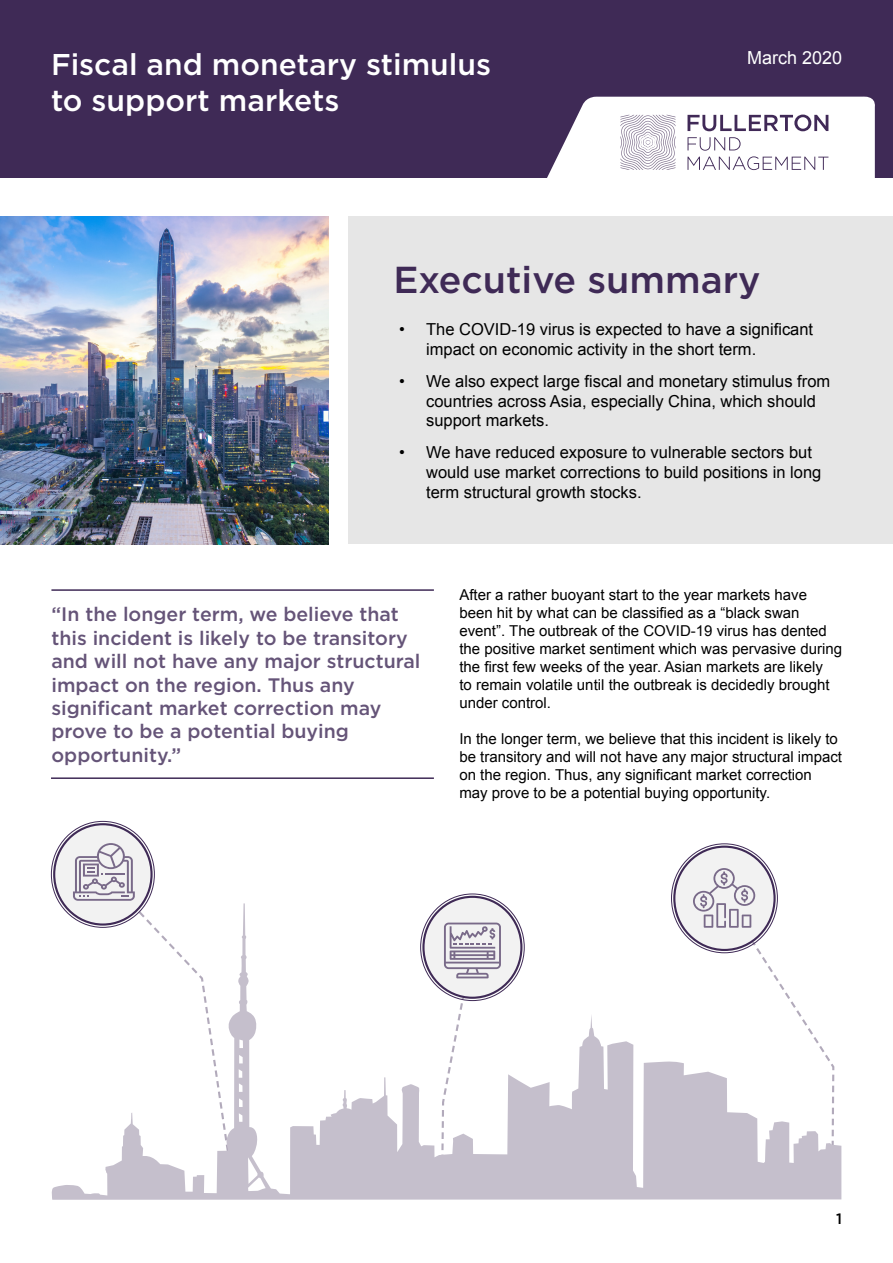
<style>
.page{position:relative;width:893px;height:1263px;background:#fff}
.page>*{position:absolute;margin:0;border:0;box-sizing:border-box;transform-origin:0 0}
.t1{font:500 37.5px "Gotham";color:#3f2a56}
.t2{font:500 30px/36px "Gotham";color:#fff}
.t3{font:500 19.5px/23.4px "Gotham";color:#655478}
.t4{font:18px "Arial";color:#fff}
.t5{font:16.5px/19.8px "Arial";color:#000}
.t6{font:15px/18px "Arial";color:#000}
.t7{font:500 15px "Gotham";color:#000}
</style>
<div class="page">
<div style="left:0;top:0;width:893px;height:177px;background:#3f2a56"></div>
<svg style="left:546px;top:96px;width:330px;height:82px;background:#e2dee5"></svg>
<img style="left:641px;top:134px;width:14px;height:16px">
<hr style="left:51px;top:777px;width:383px;height:2px;background:#3f2a56">
<hr style="left:51px;top:589px;width:383px;height:2px;background:#3f2a56">
<img style="left:0;top:217px;width:329px;height:327px">
<div style="left:349px;top:217px;width:544px;height:327px;background:#e6e6e6"></div>
<svg style="left:51px;top:903px;width:790px;height:297px"></svg>
<svg style="left:53px;top:823px;width:100px;height:102px;fill:#f2f2f2"></svg>
<svg style="left:73px;top:843px;width:160px;height:328px"></svg>
<hr style="left:105px;top:873px;width:20px;height:2px;background:#796a89">
<svg style="left:673px;top:845px;width:103px;height:106px;fill:#f2f2f2"></svg>
<div style="left:422px;top:896px;width:100px;height:103px;background:#f2f2f2;border-radius:50%"></div>
<div style="left:422px;top:896px;width:100px;height:103px;border:2px solid #3f2a56;border-radius:50%"></div>
<svg style="left:440px;top:922px;width:61px;height:249px"></svg>
<svg style="left:693px;top:868px;width:142px;height:300px"></svg>
<p class="t2" style="left:51px;top:46px;width:442px">Fiscal and monetary stimulus to support markets</p>
<p class="t4" style="left:747px;top:46px;width:97px">March 2020</p>
<p class="t1" style="left:393px;top:255px;width:369px">Executive summary</p>
<p class="t5" style="left:426px;top:320px;width:388px;text-indent:-27px">• The COVID-19 virus is expected to have a significant impact on economic activity in the short term.</p>
<p class="t5" style="left:426px;top:371px;width:406px;text-indent:-27px">• We also expect large fiscal and monetary stimulus from countries across Asia, especially China, which should support markets.</p>
<p class="t5" style="left:426px;top:443px;width:397px;text-indent:-27px">• We have reduced exposure to vulnerable sectors but would use market corrections to build positions in long term structural growth stocks.</p>
<p class="t3" style="left:51px;top:603px;width:370px">“In the longer term, we believe that this incident is likely to be transitory and will not have any major structural impact on the region. Thus any significant market correction may prove to be a potential buying opportunity.”</p>
<p class="t6" style="left:459px;top:586px;width:384px">After a rather buoyant start to the year markets have been hit by what can be classified as a “black swan event”. The outbreak of the COVID-19 virus has dented the positive market sentiment which was pervasive during the first few weeks of the year. Asian markets are likely<br>to remain volatile until the outbreak is decidedly brought under control.</p>
<p class="t6" style="left:459px;top:730px;width:384px">In the longer term, we believe that this incident is likely to be transitory and will not have any major structural impact on the region. Thus, any significant market correction may prove to be a potential buying opportunity.</p>
<p class="t7" style="left:836px;top:1209px;width:7px">1</p>
</div>
